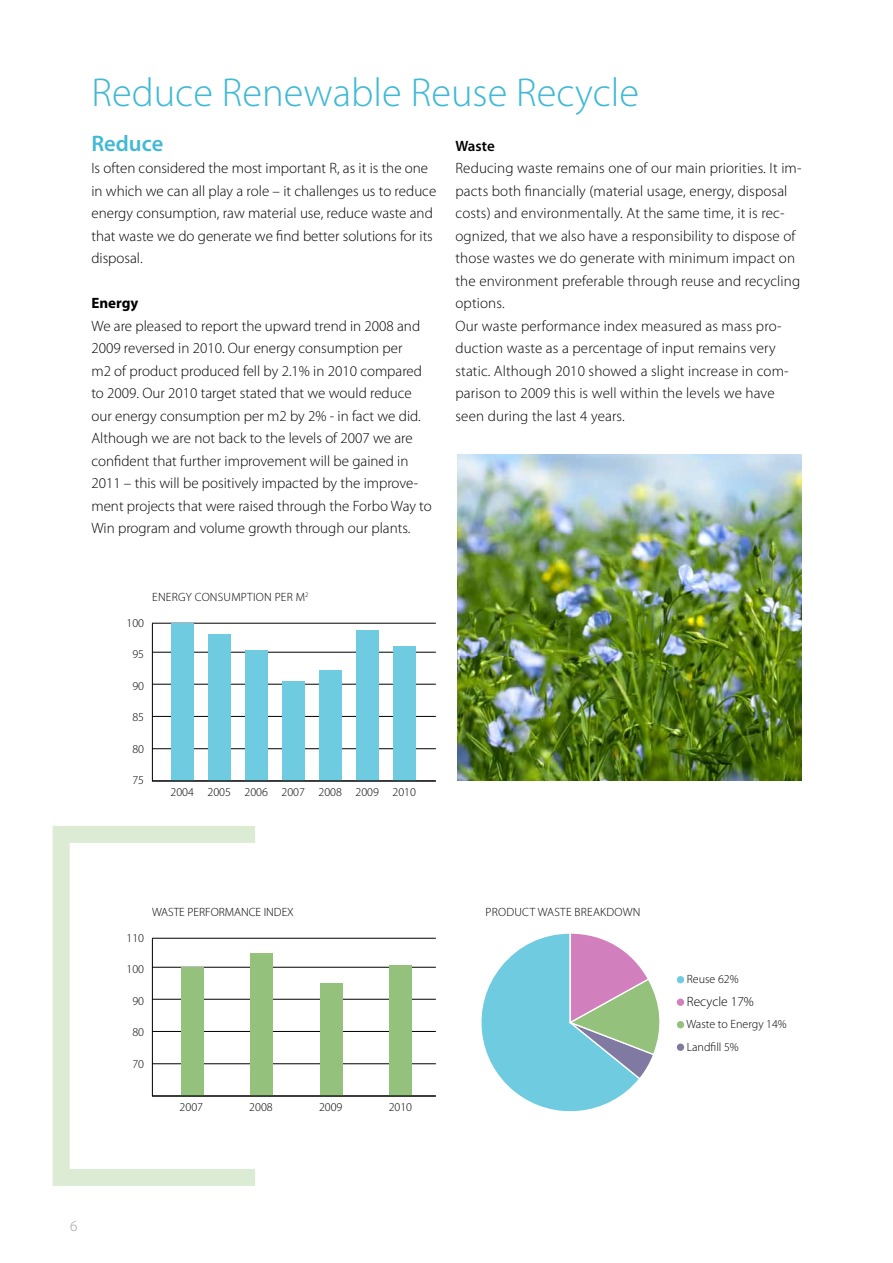
<style>
.page{position:relative;width:893px;height:1263px;background:#fff}
.page>*{position:absolute;margin:0;border:0;box-sizing:border-box;transform-origin:0 0}
.t1{font:300 40.5px "Myriad Pro";color:#40b9d4}
.t2{font:600 22.5px "Myriad Pro";color:#40b9d4}
.t3{font:300 15px/22.5px "Myriad Pro";color:#000}
.t4{font:700 15px "Myriad Pro";color:#000}
.t5{font:600 15px "Myriad Pro";letter-spacing:-.005em;color:#000}
.t6{font:300 15px "Myriad Pro";color:#9c9e9f}
.t7{font:300 13.5px "Myriad Pro";color:#000}
.t8{font:300 12px/22.5px "Myriad Pro";color:#000}
</style>
<div class="page">
<div style="left:53px;top:826px;width:211px;height:360px;border:17px solid #dbebd4"></div>
<svg style="left:152px;top:938px;width:284px;height:159px"></svg>
<svg style="left:152px;top:623px;width:284px;height:159px"></svg>
<svg style="left:481px;top:933px;width:179px;height:179px"></svg>
<div style="left:677px;top:976px;width:7px;height:7px;background:#6fcbdf;border-radius:50%"></div>
<div style="left:677px;top:998px;width:7px;height:8px;background:#d180bd;border-radius:50%"></div>
<div style="left:677px;top:1021px;width:7px;height:7px;background:#94c27d;border-radius:50%"></div>
<div style="left:677px;top:1043px;width:7px;height:8px;background:#807aa2;border-radius:50%"></div>
<img style="left:457px;top:455px;width:344px;height:326px">
<h1 class="t1" style="left:91px;top:70px;width:549px">Reduce Renewable Reuse Recycle</h1>
<h2 class="t2" style="left:91px;top:129px;width:73px">Reduce</h2>
<p class="t3" style="left:91px;top:157px;width:346px">Is often considered the most important R, as it is the one in which we can all play a role – it challenges us to reduce energy consumption, raw material use, reduce waste and that waste we do generate we find better solutions for its disposal.</p>
<p class="t4" style="left:91px;top:293px;width:48px">Energy</p>
<p class="t3" style="left:91px;top:315px;width:342px">We are pleased to report the upward trend in 2008 and 2009 reversed in 2010. Our energy consumption per<br>m2 of product produced fell by 2.1% in 2010 compared to 2009. Our 2010 target stated that we would reduce our energy consumption per m2 by 2% - in fact we did.<br>Although we are not back to the levels of 2007 we are confident that further improvement will be gained in 2011 – this will be positively impacted by the improve&shy;ment projects that were raised through the Forbo Way to Win program and volume growth through our plants.</p>
<p class="t5" style="left:455px;top:136px;width:41px">Waste</p>
<p class="t3" style="left:455px;top:157px;width:348px">Reducing waste remains one of our main priorities. It im&shy;pacts both financially (material usage, energy, disposal costs) and environmentally. At the same time, it is rec&shy;ognized, that we also have a responsibility to dispose of those wastes we do generate with minimum impact on the environment preferable through reuse and recycling options.<br>Our waste performance index measured as mass pro&shy;duction waste as a percentage of input remains very static. Although 2010 showed a slight increase in com&shy;parison to 2009 this is well within the levels we have seen during the last 4 years.</p>
<p class="t8" style="left:126px;top:611px;width:19px">100</p>
<p class="t8" style="left:132px;top:643px;width:13px">95</p>
<p class="t8" style="left:132px;top:674px;width:13px">90</p>
<p class="t8" style="left:132px;top:706px;width:13px">85</p>
<p class="t8" style="left:132px;top:737px;width:13px">80</p>
<p class="t8" style="left:132px;top:769px;width:13px">75</p>
<p class="t8" style="left:152px;top:586px;width:8px">energ</p>
<p class="t8" style="left:186px;top:586px;width:17px">y consumption</p>
<p class="t8" style="left:275px;top:586px;width:7px">per</p>
<p class="t8" style="left:296px;top:586px;width:14px">m<sup>2</sup></p>
<p class="t8" style="left:170px;top:781px;width:247px">2004 2005 2006 2007 2008 2009 2010</p>
<p class="t6" style="left:70px;top:1218px;width:9px">6</p>
<p class="t8" style="left:126px;top:926px;width:19px">110</p>
<p class="t8" style="left:126px;top:958px;width:19px">100</p>
<p class="t8" style="left:132px;top:989px;width:13px">90</p>
<p class="t8" style="left:132px;top:1021px;width:13px">80</p>
<p class="t8" style="left:132px;top:1052px;width:13px">70</p>
<p class="t8" style="left:152px;top:901px;width:143px">WASTE PERFORMANCE INDEX</p>
<p class="t8" style="left:180px;top:1096px;width:25px">2007</p>
<p class="t8" style="left:249px;top:1096px;width:25px">2008</p>
<p class="t8" style="left:319px;top:1096px;width:25px">2009</p>
<p class="t8" style="left:389px;top:1096px;width:25px">2010</p>
<p class="t8" style="left:486px;top:901px;width:15px">Product</p>
<p class="t8" style="left:538px;top:901px;width:8px">waste</p>
<p class="t8" style="left:575px;top:901px;width:9px">breakdown</p>
<p class="t8" style="left:687px;top:968px;width:53px">Reuse 62%</p>
<p class="t7" style="left:687px;top:994px;width:69px">Recycle 17%</p>
<p class="t8" style="left:686px;top:1013px;width:102px">Waste to Energy 14%<br>Landfill 5%</p>
</div>
